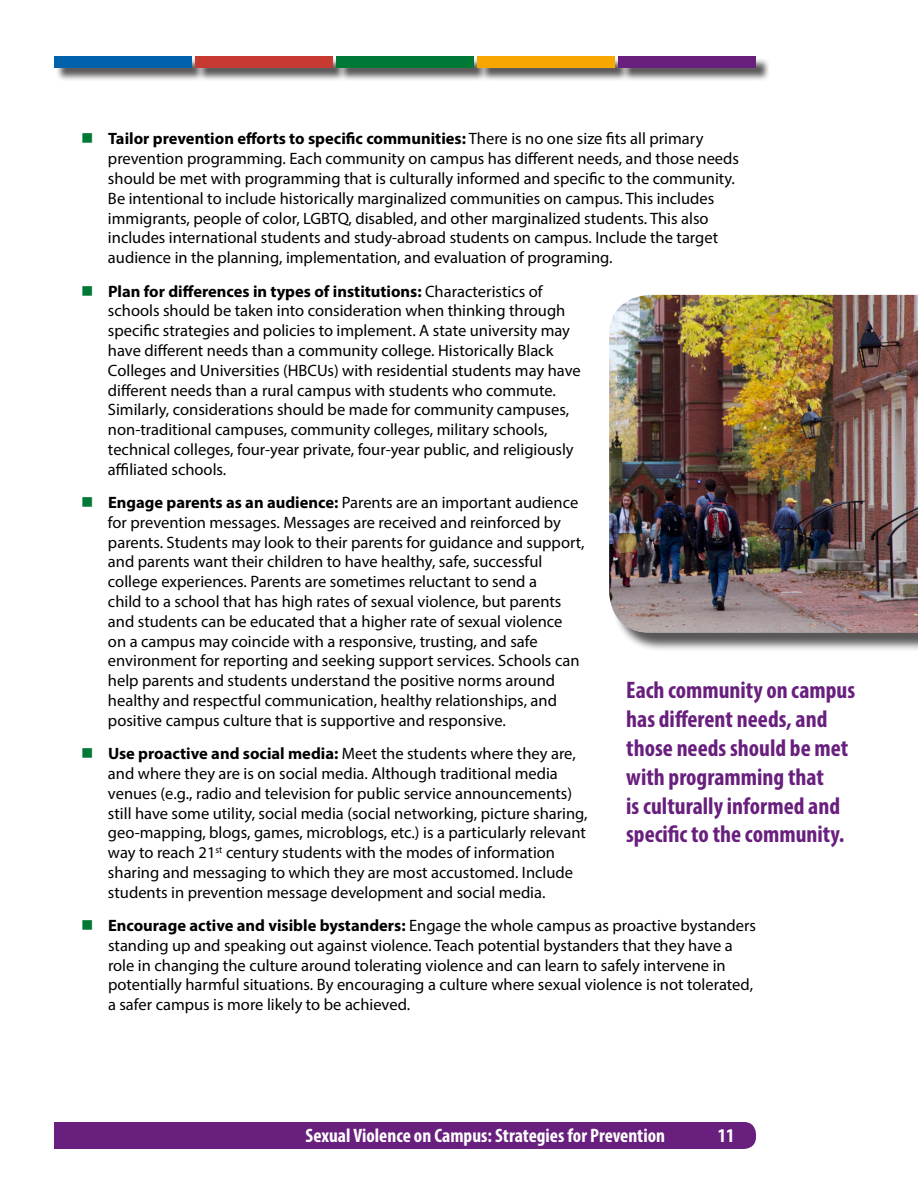
<style>
.page{position:relative;width:918px;height:1188px;background:#fff}
.page>*{position:absolute;margin:0;border:0;box-sizing:border-box;transform-origin:0 0}
.List_Paragraph_Bulle{font:700 condensed 24px/28.8px "Myriad Pro";color:#681f7d}
.t1{font:700 condensed 19.5px "Myriad Pro";color:#fff}
.List_Paragraph_Bulle-2{font:16.5px/19.8px "Myriad Pro";color:#000}
.s1{color:#007836}
.s2{font-weight:700}
</style>
<div class="page">
<div style="left:54px;top:1122px;width:702px;height:27px;background:#681f7d"></div>
<div style="left:56px;top:58px;width:714px;height:24px;background:#231f20;opacity:.75"></div>
<div style="left:54px;top:56px;width:137px;height:12px;background:#0161aa"></div>
<div style="left:195px;top:56px;width:137px;height:12px;background:#c73a32"></div>
<div style="left:336px;top:56px;width:138px;height:12px;background:#007836"></div>
<div style="left:478px;top:56px;width:137px;height:12px;background:#f6a800"></div>
<div style="left:619px;top:56px;width:137px;height:12px;background:#681f7d"></div>
<div style="left:611px;top:297px;width:307px;height:354px;background:#231f20;opacity:.75"></div>
<img style="left:609px;top:295px;width:309px;height:338px">
<p class="List_Paragraph_Bulle-2" style="left:108px;top:129px;width:633px;text-indent:-27px"><span class="s1">■</span> <span class="s2">Tailor prevention efforts to specific communities:</span> There is no one size fits all primary prevention programming. Each community on campus has different needs, and those needs should be met with programming that is culturally informed and specific to the community.<br>Be intentional to include historically marginalized communities on campus. This includes immigrants, people of color, LGBTQ, disabled, and other marginalized students. This also includes international students and study-abroad students on campus. Include the target audience in the planning, implementation, and evaluation of programing.</p>
<p class="List_Paragraph_Bulle-2" style="left:108px;top:281px;width:474px;text-indent:-27px"><span class="s1">■</span> <span class="s2">Plan for differences in types of institutions:</span> Characteristics of schools should be taken into consideration when thinking through specific strategies and policies to implement. A state university may have different needs than a community college. Historically Black Colleges and Universities (HBCUs) with residential students may have different needs than a rural campus with students who commute.<br>Similarly, considerations should be made for community campuses, non-traditional campuses, community colleges, military schools, technical colleges, four-year private, four-year public, and religiously affiliated schools.</p>
<p class="List_Paragraph_Bulle-2" style="left:108px;top:492px;width:478px;text-indent:-27px"><span class="s1">■</span> <span class="s2">Engage parents as an audience:</span> Parents are an important audience for prevention messages. Messages are received and reinforced by parents. Students may look to their parents for guidance and support, and parents want their children to have healthy, safe, successful college experiences. Parents are sometimes reluctant to send a<br>child to a school that has high rates of sexual violence, but parents and students can be educated that a higher rate of sexual violence on a campus may coincide with a responsive, trusting, and safe environment for reporting and seeking support services. Schools can help parents and students understand the positive norms around healthy and respectful communication, healthy relationships, and positive campus culture that is supportive and responsive.</p>
<p class="List_Paragraph_Bulle-2" style="left:108px;top:743px;width:481px;text-indent:-27px"><span class="s1">■</span> <span class="s2">Use proactive and social media:</span> Meet the students where they are, and where they are is on social media. Although traditional media venues (e.g., radio and television for public service announcements) still have some utility, social media (social networking, picture sharing, geo-mapping, blogs, games, microblogs, etc.) is a particularly relevant way to reach 21<sup>st</sup> century students with the modes of information sharing and messaging to which they are most accustomed. Include students in prevention message development and social media.</p>
<p class="List_Paragraph_Bulle-2" style="left:108px;top:915px;width:650px;text-indent:-27px"><span class="s1">■</span> <span class="s2">Encourage active and visible bystanders:</span> Engage the whole campus as proactive bystanders standing up and speaking out against violence. Teach potential bystanders that they have a role in changing the culture around tolerating violence and can learn to safely intervene in potentially harmful situations. By encouraging a culture where sexual violence is not tolerated, a safer campus is more likely to be achieved.</p>
<p class="List_Paragraph_Bulle" style="left:626px;top:676px;width:230px">Each community on campus has different needs, and those needs should be met with programming that<br>is culturally informed and specific to the community.</p>
<p class="t1" style="left:306px;top:1123px;width:361px">Sexual Violence on Campus: Strategies for Prevention</p>
<p class="t1" style="left:718px;top:1123px;width:18px">11</p>
</div>
